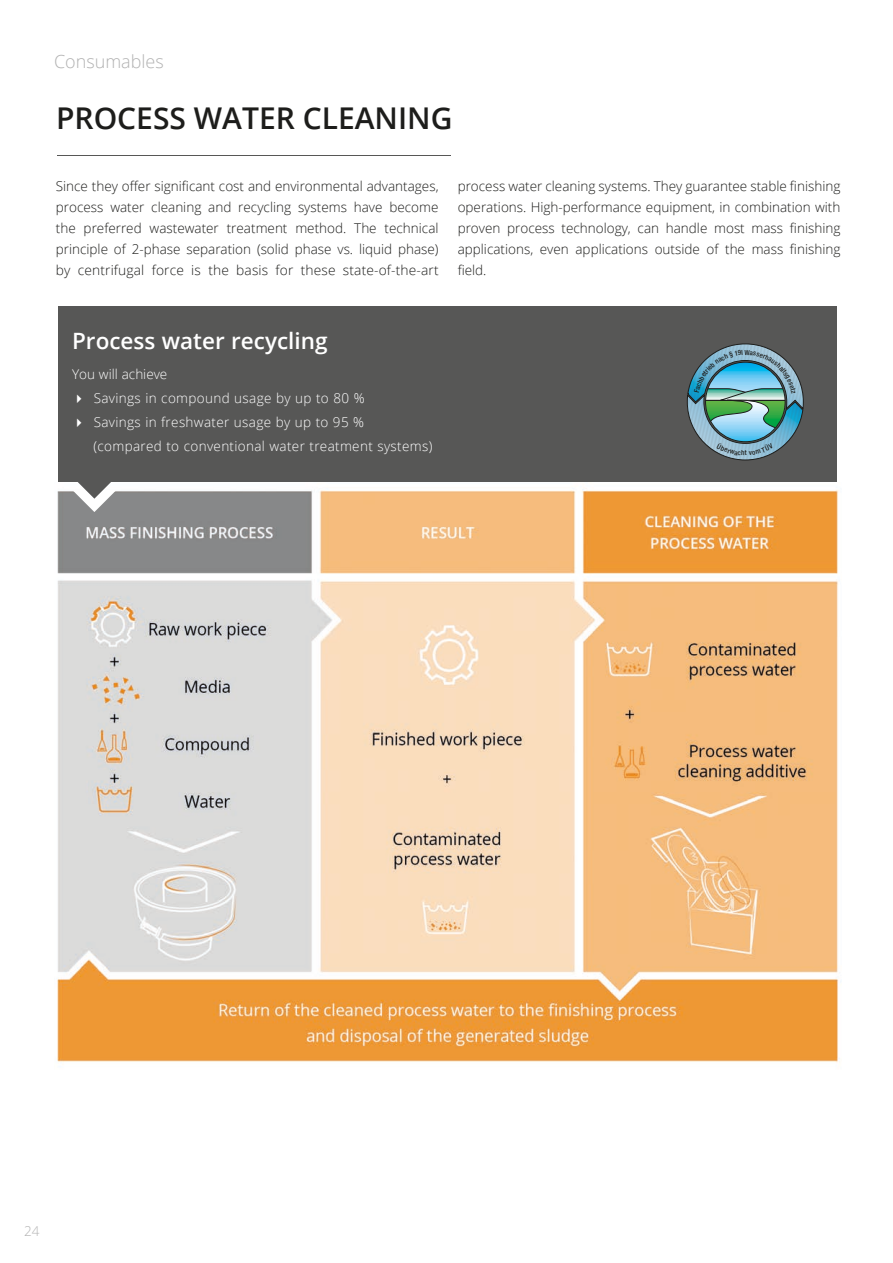
<style>
.page{position:relative;width:893px;height:1263px;background:#fff}
.page>*{position:absolute;margin:0;border:0;box-sizing:border-box;transform-origin:0 0}
.t1{font:600 30px "Open Sans";color:#1d1d1b}
.t2{font:600 22.5px "Open Sans";color:#fff}
.t3{font:300 18px "Open Sans";color:#b2b2b2}
.t4{font:300 13.5px/21px "Open Sans";color:#1d1d1b;text-align:justify}
.t5{font:300 13.5px/24px "Open Sans";letter-spacing:.025em;color:#fff}
.t6{font:300 13.5px "Open Sans";color:#fff}
.t7{font:300 13.5px "Open Sans";color:#b2b2b2}
</style>
<div class="page">
<hr style="left:57px;top:155px;width:394px;height:1px;background:#575756">
<div style="left:59px;top:306px;width:778px;height:176px;background:#575756"></div>
<img style="left:57px;top:489px;width:784px;height:574px">
<svg style="left:72px;top:482px;width:45px;height:30px"></svg>
<svg style="left:687px;top:344px;width:117px;height:116px"></svg>
<h3 class="t3" style="left:54px;top:49px;width:111px">Consumables</h3>
<h1 class="t1" style="left:56px;top:98px;width:398px">PROCESS WATER CLEANING</h1>
<p class="t4" style="left:56px;top:175px;width:384px">Since they offer significant cost and environmental advantages, process water cleaning and recycling systems have become the preferred wastewater treatment method. The technical principle of 2-phase separation (solid phase vs. liquid phase) by centrifugal force is the basis for these state-of-the-art</p>
<p class="t4" style="left:458px;top:175px;width:384px">process water cleaning systems. They guarantee stable finishing operations. High-performance equipment, in combination with proven process technology, can handle most mass finishing applications, even applications outside of the mass finishing field.</p>
<h2 class="t2" style="left:72px;top:325px;width:257px">Process water recycling</h2>
<p class="t6" style="left:72px;top:365px;width:97px">You will achieve</p>
<p class="t5" style="left:72px;top:386px;width:294px">✔ Savings in compound usage by up to 80 %</p>
<p class="t5" style="left:93px;top:410px;width:340px;text-indent:-21px">✔ Savings in freshwater usage by up to 95 % (compared to conventional water treatment systems)</p>
<p class="t7" style="left:24px;top:1222px;width:17px">24</p>
</div>
